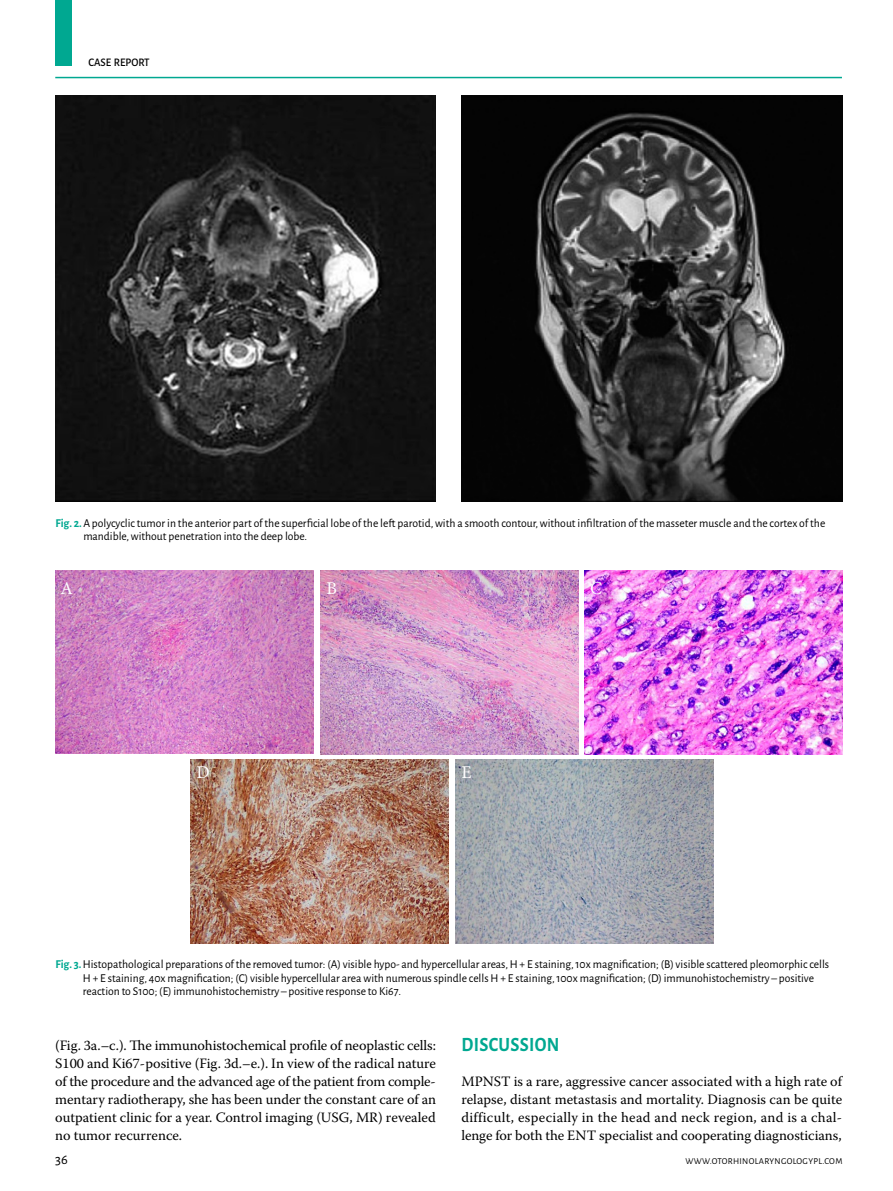
<style>
.page{position:relative;width:893px;height:1191px;background:#fff}
.page>*{position:absolute;margin:0;border:0;box-sizing:border-box;transform-origin:0 0}
.t1{font:700 20.25px "Alegreya Sans";letter-spacing:.015em;color:#00a891;scale:.9 1}
.t2{font:18px "Minion Pro";color:#fff}
.t3{font:14.25px/18px "Warnock Pro";color:#000;text-align:justify}
.t4{font:14.25px "Alegreya Sans";color:#000}
.t5{font:12px/13.5px "Alegreya Sans";color:#000}
.t6{font:500 11.55px "Alegreya Sans";color:#000;scale:.95 1}
.t7{font:9px "Alegreya Sans";letter-spacing:.035em;color:#000}
.s1{font-weight:700;color:#00a891}
</style>
<div class="page">
<hr style="left:55px;top:77px;width:787px;height:1px;background:#00a891">
<div style="left:55px;top:0;width:17px;height:66px;background:#00a891"></div>
<img style="left:55px;top:96px;width:381px;height:406px">
<img style="left:462px;top:96px;width:380px;height:406px">
<img style="left:191px;top:760px;width:258px;height:183px">
<img style="left:55px;top:570px;width:258px;height:183px">
<img style="left:456px;top:760px;width:257px;height:183px">
<img style="left:320px;top:570px;width:258px;height:184px">
<img style="left:585px;top:570px;width:257px;height:184px">
<div style="left:593px;top:585px;width:26px;height:27px;background:#000;opacity:.75"></div>
<p class="t6" style="left:89px;top:54px;width:66px">CASE REPORT</p>
<p class="t5" style="left:83px;top:515px;width:743px;text-indent:-28px"><span class="s1">FIG. 2.</span> A polycyclic tumor in the anterior part of the superficial lobe of the left parotid, with a smooth contour, without infiltration of the masseter muscle and the cortex of the mandible, without penetration into the deep lobe.</p>
<h2 class="t2" style="left:61px;top:576px;width:14px">A</h2>
<h2 class="t2" style="left:327px;top:576px;width:12px">B</h2>
<h2 class="t2" style="left:196px;top:760px;width:15px">D</h2>
<h2 class="t2" style="left:461px;top:760px;width:12px">E</h2>
<h2 class="t2" style="left:590px;top:576px;width:13px">C</h2>
<p class="t5" style="left:83px;top:957px;width:748px;text-indent:-27px"><span class="s1">FIG. 3.</span> Histopathological preparations of the removed tumor: (A) visible hypo- and hypercellular areas, H + E staining, 10x magnification; (B) visible scattered pleomorphic cells<br>H + E staining, 40x magnification; (C) visible hypercellular area with numerous spindle cells H + E staining, 100x magnification; (D) immunohistochemistry – positive reaction to S100; (E) immunohistochemistry – positive response to Ki67.</p>
<p class="t3" style="left:55px;top:1036px;width:382px">(Fig. 3a.–c.). The immunohistochemical profile of neoplastic cells:<br>S100 and Ki67-positive (Fig. 3d.–e.). In view of the radical nature of the procedure and the advanced age of the patient from comple&shy;mentary radiotherapy, she has been under the constant care of an outpatient clinic for a year. Control imaging (USG, MR) revealed no tumor recurrence.</p>
<h1 class="t1" style="left:461px;top:1030px;width:110px">DISCUSSION</h1>
<p class="t3" style="left:461px;top:1072px;width:382px">MPNST is a rare, aggressive cancer associated with a high rate of relapse, distant metastasis and mortality. Diagnosis can be quite difficult, especially in the head and neck region, and is a chal&shy;lenge for both the ENT specialist and cooperating diagnosticians,</p>
<p class="t4" style="left:55px;top:1149px;width:14px">36</p>
<p class="t7" style="left:685px;top:1154px;width:158px">www.otorhinolaryngologypl.com</p>
</div>
